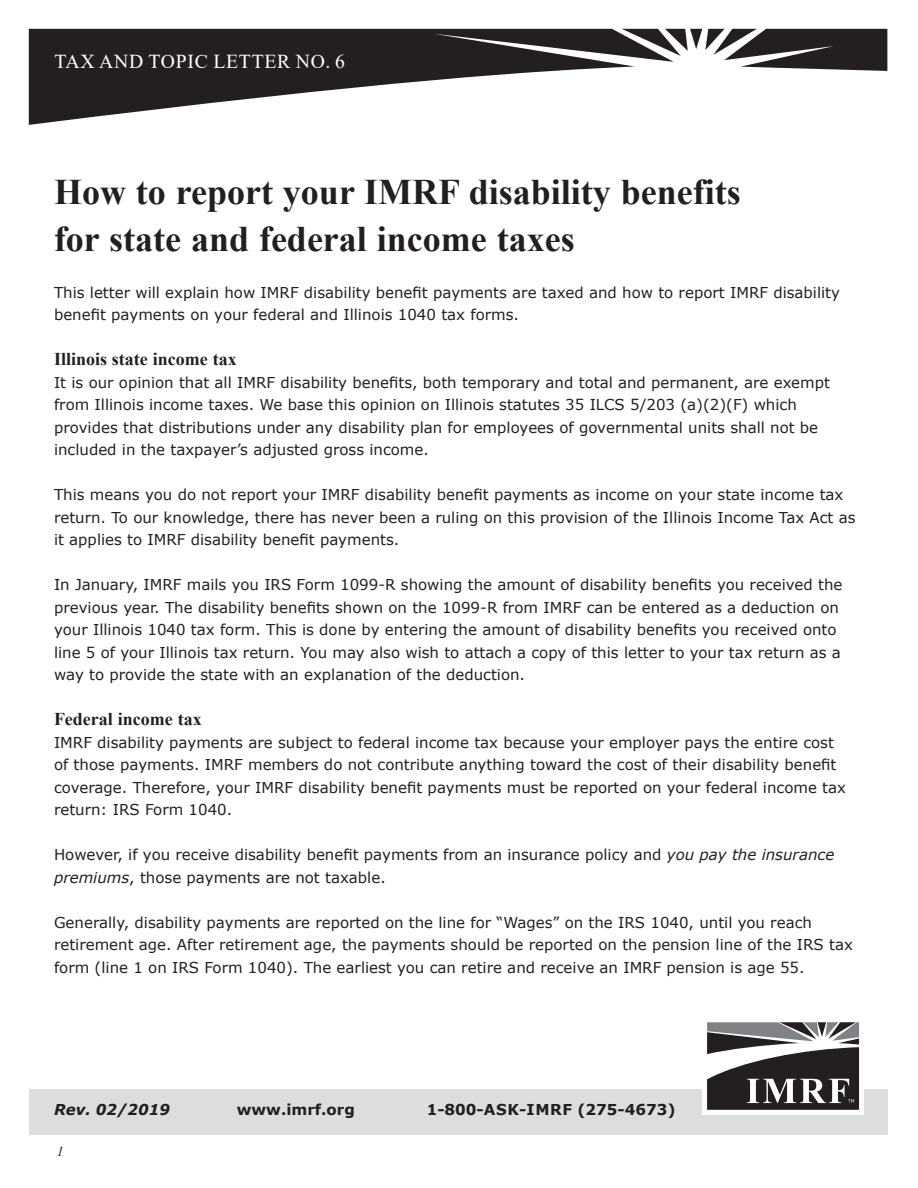
<style>
.page{position:relative;width:918px;height:1188px;background:#fff}
.page>*{position:absolute;margin:0;border:0;box-sizing:border-box;transform-origin:0 0}
.Head{font:700 36px "Times New Roman";color:#231f20}
.t1{font:19.65px "Times New Roman";letter-spacing:.035em;color:#fff}
.Subhead{font:700 18px "Times New Roman";color:#231f20}
.Body{font:15px/22.5px "Verdana";color:#231f20}
.t2{font:700 15px "Verdana";color:#231f20}
.t3{font:italic 700 15px "Verdana";color:#231f20}
.t4{font:italic 13.5px "Times New Roman";color:#231f20}
.s1{font-style:italic}
</style>
<div class="page">
<svg style="left:29px;top:29px;width:858px;height:96px;fill:#231f20"></svg>
<div style="left:29px;top:1089px;width:858px;height:46px;background:#dcdddf"></div>
<div style="left:702px;top:1017px;width:162px;height:98px;background:#fff"></div>
<svg style="left:707px;top:1022px;width:152px;height:88px"></svg>
<h2 class="t1" style="left:54px;top:47px;width:292px">TAX AND TOPIC LETTER NO. 6</h2>
<p class="Head" style="left:54px;top:166px;width:688px">How to report your IMRF disability benefits</p>
<p class="Head" style="left:54px;top:213px;width:522px">for state and federal income taxes</p>
<p class="Body" style="left:54px;top:281px;width:787px">This letter will explain how IMRF disability benefit payments are taxed and how to report IMRF disability benefit payments on your federal and Illinois 1040 tax forms.</p>
<p class="Subhead" style="left:54px;top:346px;width:184px">Illinois state income tax</p>
<p class="Body" style="left:54px;top:371px;width:778px">It is our opinion that all IMRF disability benefits, both temporary and total and permanent, are exempt from Illinois income taxes. We base this opinion on Illinois statutes 35 ILCS 5/203 (a)(2)(F) which provides that distributions under any disability plan for employees of governmental units shall not be included in the taxpayer’s adjusted gross income.</p>
<p class="Body" style="left:54px;top:483px;width:803px">This means you do not report your IMRF disability benefit payments as income on your state income tax return. To our knowledge, there has never been a ruling on this provision of the Illinois Income Tax Act as it applies to IMRF disability benefit payments.</p>
<p class="Body" style="left:54px;top:573px;width:790px">In January, IMRF mails you IRS Form 1099-R showing the amount of disability benefits you received the previous year. The disability benefits shown on the 1099-R from IMRF can be entered as a deduction on your Illinois 1040 tax form. This is done by entering the amount of disability benefits you received onto line 5 of your Illinois tax return. You may also wish to attach a copy of this letter to your tax return as a way to provide the state with an explanation of the deduction.</p>
<p class="Subhead" style="left:54px;top:706px;width:149px">Federal income tax</p>
<p class="Body" style="left:54px;top:731px;width:794px">IMRF disability payments are subject to federal income tax because your employer pays the entire cost of those payments. IMRF members do not contribute anything toward the cost of their disability benefit coverage. Therefore, your IMRF disability benefit payments must be reported on your federal income tax return: IRS Form 1040.</p>
<p class="Body" style="left:54px;top:843px;width:782px">However, if you receive disability benefit payments from an insurance policy and <span class="s1">you pay the insurance premiums</span>, those payments are not taxable.</p>
<p class="Body" style="left:54px;top:911px;width:800px">Generally, disability payments are reported on the line for “Wages” on the IRS 1040, until you reach retirement age. After retirement age, the payments should be reported on the pension line of the IRS tax form (line 1 on IRS Form 1040). The earliest you can retire and receive an IMRF pension is age 55.</p>
<p class="t3" style="left:54px;top:1099px;width:118px">Rev. 02/2019</p>
<p class="t2" style="left:237px;top:1099px;width:119px">www.imrf.org</p>
<p class="t2" style="left:427px;top:1099px;width:250px">1-800-ASK-IMRF (275-4673)</p>
<p class="t4" style="left:57px;top:1142px;width:8px">1</p>
</div>
